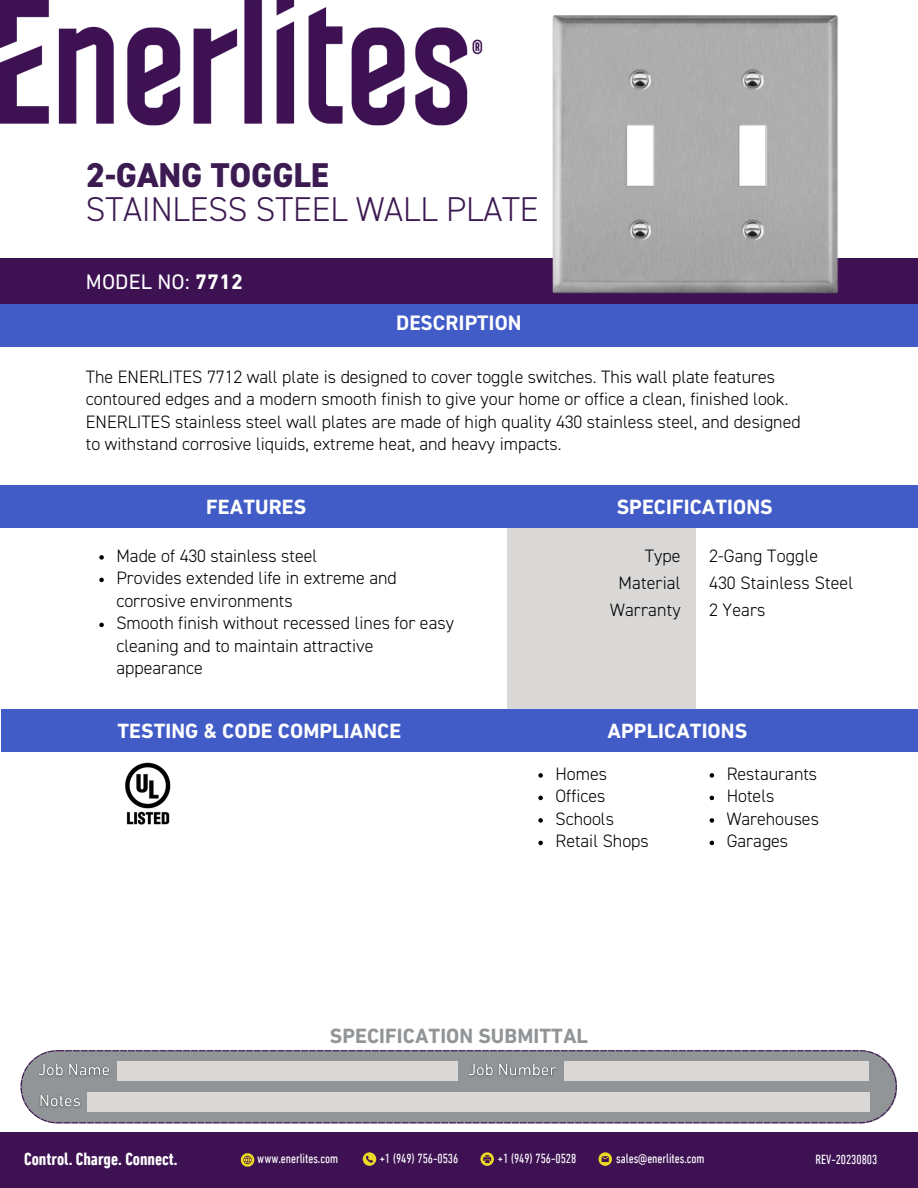
<style>
.page{position:relative;width:918px;height:1188px;background:#fff}
.page>*{position:absolute;margin:0;border:0;box-sizing:border-box;transform-origin:0 0}
.t1{font:300 34.5px "DIN2014";letter-spacing:-.005em;color:#3c1a52}
.t2{font:800 34.5px "DIN2014";letter-spacing:-.005em;color:#3c1a52}
.t3{font:21.3px "DIN Next LT Pro";letter-spacing:.005em;color:#fff}
.t4{font:700 21px "DIN Next LT Pro";letter-spacing:.005em;color:#fff}
.t5{font:700 21px "DIN Next LT Pro";letter-spacing:.005em;color:#919597}
.t6{font:700 21px "DIN2014";letter-spacing:.005em;color:#fff}
.t7{font:300 18px/22.5px "DIN2014";color:#000}
.t8{font:700 condensed 18px "DIN Next LT Pro";color:#fff}
.t9{font:condensed 13.5px "DIN Next LT Pro";letter-spacing:-.005em;color:#fff}
.s1{font-weight:700}
</style>
<div class="page">
<div style="left:0;top:258px;width:918px;height:52px;background:#3d1152"></div>
<div style="left:0;top:305px;width:918px;height:42px;background:#425cc7"></div>
<div style="left:507px;top:521px;width:189px;height:188px;background:#d9d8d6"></div>
<img style="left:0;top:0;width:483px;height:126px">
<div style="left:0;top:486px;width:918px;height:42px;background:#425cc7"></div>
<img style="left:527px;top:15px;width:336px;height:290px">
<svg style="left:99px;top:555px;width:5px;height:5px"></svg>
<svg style="left:99px;top:578px;width:5px;height:4px"></svg>
<svg style="left:99px;top:623px;width:5px;height:4px"></svg>
<div style="left:1px;top:709px;width:917px;height:43px;background:#425cc7"></div>
<svg style="left:538px;top:773px;width:5px;height:5px"></svg>
<svg style="left:538px;top:796px;width:5px;height:4px"></svg>
<svg style="left:538px;top:818px;width:5px;height:5px"></svg>
<svg style="left:538px;top:841px;width:5px;height:4px"></svg>
<svg style="left:710px;top:773px;width:4px;height:5px"></svg>
<svg style="left:710px;top:796px;width:4px;height:4px"></svg>
<svg style="left:710px;top:818px;width:4px;height:5px"></svg>
<svg style="left:710px;top:841px;width:4px;height:4px"></svg>
<img style="left:125px;top:763px;width:46px;height:62px">
<div style="left:0;top:1133px;width:918px;height:55px;background:#3d1152"></div>
<svg style="left:21px;top:1050px;width:876px;height:73px;background:#929399"></svg>
<div style="left:117px;top:1061px;width:341px;height:20px;background:#d9d8d6"></div>
<svg style="left:598px;top:1152px;width:14px;height:14px"></svg>
<svg style="left:241px;top:1153px;width:13px;height:14px"></svg>
<svg style="left:363px;top:1152px;width:13px;height:14px"></svg>
<svg style="left:480px;top:1152px;width:14px;height:14px"></svg>
<div style="left:564px;top:1061px;width:305px;height:20px;background:#d9d8d6"></div>
<div style="left:87px;top:1093px;width:782px;height:19px;background:#d9d8d6"></div>
<img style="left:33px;top:1058px;width:81px;height:28px">
<img style="left:463px;top:1058px;width:99px;height:28px">
<img style="left:34px;top:1089px;width:51px;height:28px">
<p class="t2" style="left:86px;top:161px;width:245px">2-GANG TOGGLE</p>
<p class="t1" style="left:86px;top:194px;width:454px">STAINLESS STEEL WALL PLATE</p>
<p class="t3" style="left:86px;top:273px;width:159px">MODEL NO: <span class="s1">7712</span></p>
<p class="t6" style="left:396px;top:314px;width:127px">DESCRIPTION</p>
<p class="t7" style="left:86px;top:367px;width:716px">The ENERLITES 7712 wall plate is designed to cover toggle switches. This wall plate features contoured edges and a modern smooth finish to give your home or office a clean, finished look.<br>ENERLITES stainless steel wall plates are made of high quality 430 stainless steel, and designed to withstand corrosive liquids, extreme heat, and heavy impacts.</p>
<p class="t4" style="left:206px;top:498px;width:102px">FEATURES</p>
<p class="t4" style="left:617px;top:498px;width:158px">SPECIFICATIONS</p>
<p class="t7" style="left:116px;top:546px;width:202px">Made of 430 stainless steel</p>
<p class="t7" style="left:116px;top:568px;width:282px">Provides extended life in extreme and corrosive environments</p>
<p class="t7" style="left:116px;top:613px;width:339px">Smooth finish without recessed lines for easy cleaning and to maintain attractive appearance</p>
<p class="t7" style="left:645px;top:546px;width:37px">Type</p>
<p class="t7" style="left:619px;top:573px;width:64px">Material</p>
<p class="t7" style="left:610px;top:600px;width:72px">Warranty</p>
<p class="t7" style="left:709px;top:546px;width:111px">2-Gang Toggle</p>
<p class="t7" style="left:709px;top:573px;width:146px">430 Stainless Steel</p>
<p class="t7" style="left:709px;top:600px;width:58px">2 Years</p>
<p class="t4" style="left:117px;top:722px;width:285px">TESTING &amp; CODE COMPLIANCE</p>
<p class="t4" style="left:608px;top:722px;width:141px">APPLICATIONS</p>
<p class="t7" style="left:555px;top:764px;width:53px">Homes</p>
<p class="t7" style="left:555px;top:786px;width:52px">Offices</p>
<p class="t7" style="left:555px;top:809px;width:60px">Schools</p>
<p class="t7" style="left:555px;top:831px;width:95px">Retail Shops</p>
<p class="t7" style="left:727px;top:764px;width:92px">Restaurants</p>
<p class="t7" style="left:727px;top:786px;width:49px">Hotels</p>
<p class="t7" style="left:727px;top:809px;width:94px">Warehouses</p>
<p class="t7" style="left:727px;top:831px;width:63px">Garages</p>
<p class="t5" style="left:330px;top:1027px;width:260px">SPECIFICATION SUBMITTAL</p>
<p class="t8" style="left:24px;top:1151px;width:155px">Control. Charge. Connect.</p>
<p class="t9" style="left:257px;top:1153px;width:82px">www.enerlites.com</p>
<p class="t9" style="left:380px;top:1153px;width:80px">+1 (949) 756-0536</p>
<p class="t9" style="left:498px;top:1153px;width:80px">+1 (949) 756-0528</p>
<p class="t9" style="left:616px;top:1153px;width:90px">sales@enerlites.com</p>
<p class="t9" style="left:816px;top:1154px;width:63px">REV-20230803</p>
</div>
